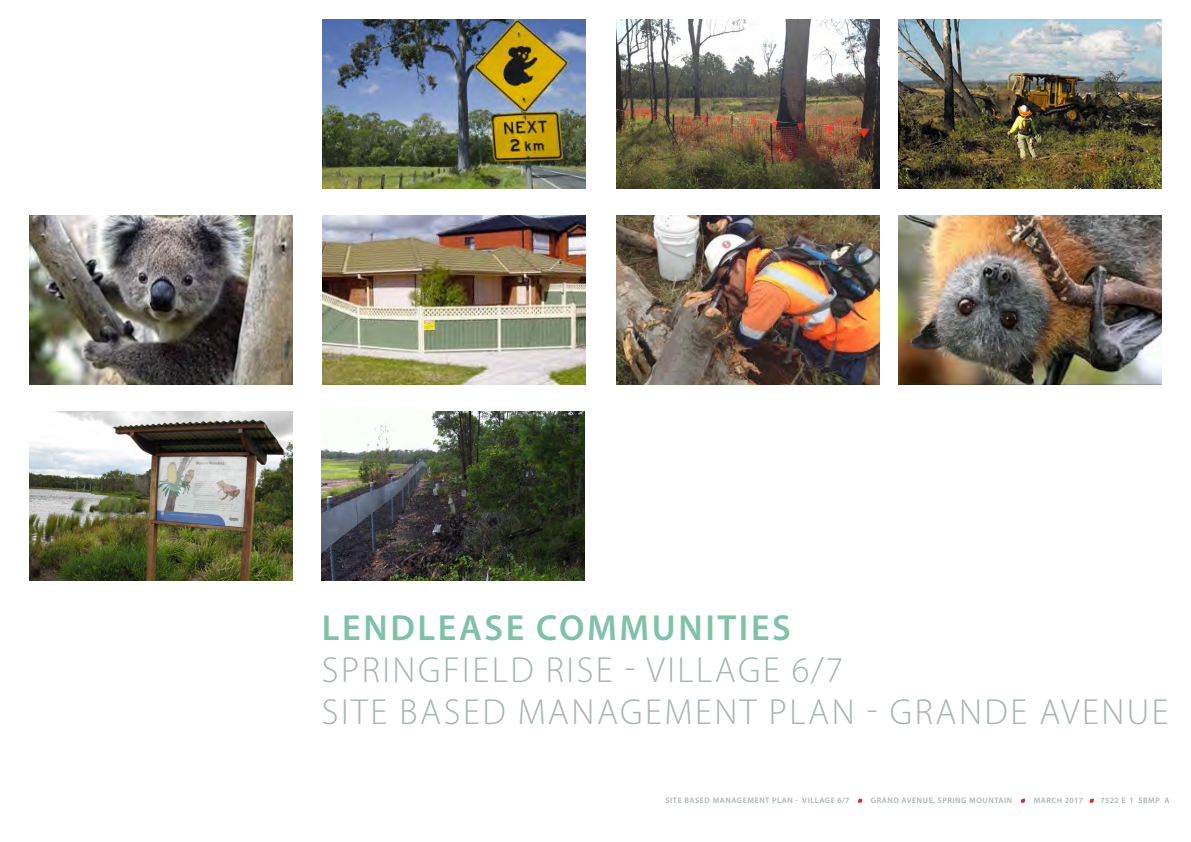
<style>
.page{position:relative;width:1191px;height:842px;background:#fff}
.page>*{position:absolute;margin:0;border:0;box-sizing:border-box;transform-origin:0 0}
.t1{font:300 36.4px/42px "Myriad Pro";letter-spacing:.07em;color:#a9b5af}
.t2{font:600 36.4px "Myriad Pro";letter-spacing:.07em;color:#80c2a7}
.t3{font:600 8px "Myriad Pro";letter-spacing:.07em;color:#a9b5af}
</style>
<div class="page">
<svg style="left:858px;top:799px;width:4px;height:4px"></svg>
<svg style="left:1021px;top:799px;width:4px;height:4px"></svg>
<svg style="left:1089px;top:799px;width:4px;height:4px"></svg>
<img style="left:29px;top:412px;width:263px;height:168px">
<img style="left:898px;top:20px;width:263px;height:169px">
<img style="left:322px;top:20px;width:263px;height:169px">
<img style="left:617px;top:216px;width:263px;height:168px">
<img style="left:322px;top:216px;width:263px;height:168px">
<img style="left:321px;top:411px;width:264px;height:169px">
<img style="left:617px;top:20px;width:263px;height:169px">
<img style="left:29px;top:216px;width:263px;height:168px">
<img style="left:898px;top:216px;width:263px;height:168px">
<h1 class="t2" style="left:322px;top:604px;width:470px">LENDLEASE COMMUNITIES</h1>
<h1 class="t1" style="left:322px;top:648px;width:848px">SPRINGFIELD RISE - VILLAGE 6/7<br>SITE BASED MANAGEMENT PLAN - GRANDE AVENUE</h1>
<p class="t3" style="left:665px;top:796px;width:185px">SITE BASED MANAGEMENT PLAN - VILLAGE 6/7</p>
<p class="t3" style="left:871px;top:796px;width:143px">GRAND AVENUE, SPRING MOUNTAIN</p>
<p class="t3" style="left:1033px;top:796px;width:51px">MARCH 2017</p>
<p class="t3" style="left:1100px;top:796px;width:27px">7522 E</p>
<p class="t3" style="left:1138px;top:796px;width:33px">SBMP A</p>
<p class="t3" style="left:1129px;top:796px;width:6px">1</p>
</div>
